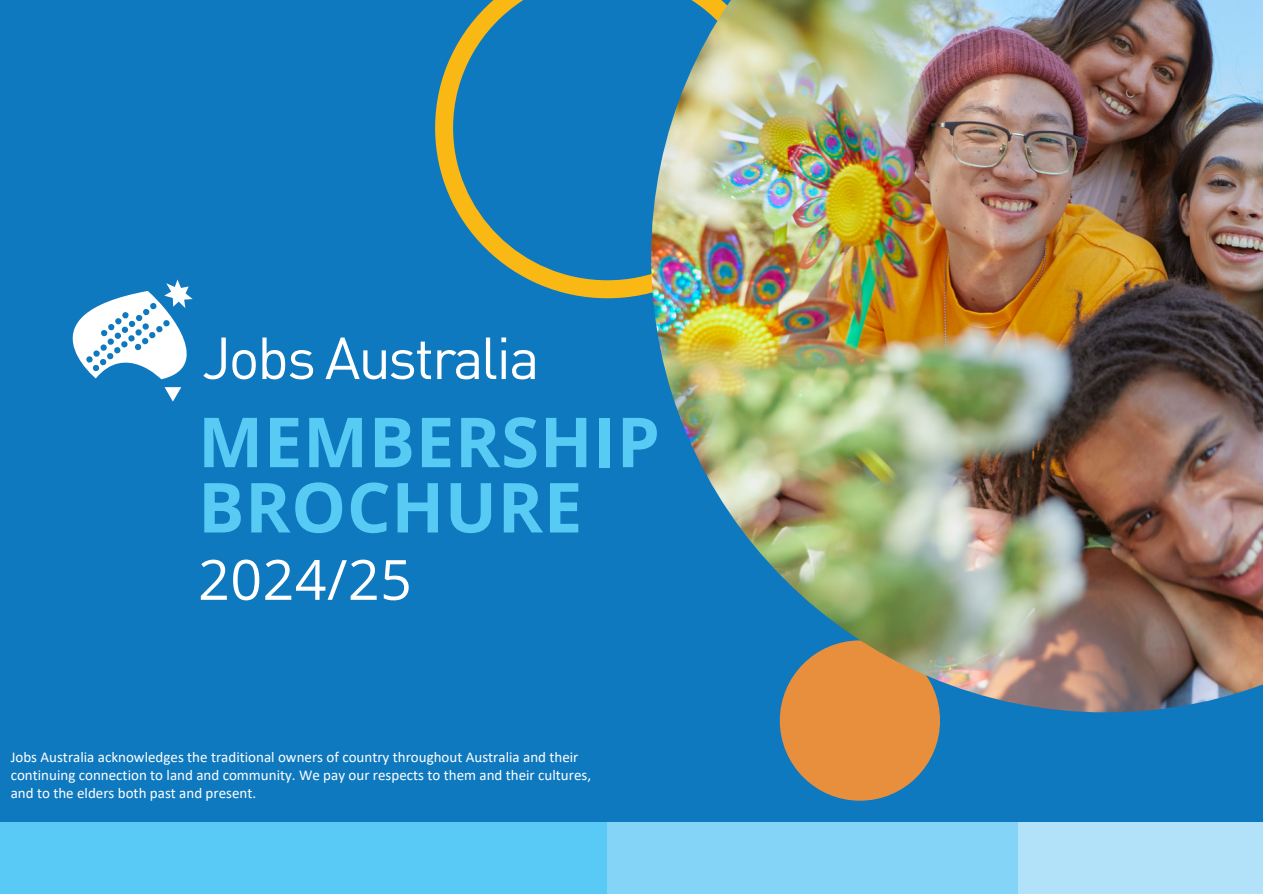
<style>
.page{position:relative;width:1263px;height:894px;background:#fff}
.page>*{position:absolute;margin:0;border:0;box-sizing:border-box;transform-origin:0 0}
.t1{font:700 69px/65.2px "Open Sans";letter-spacing:.01em;color:#57cbf4}
.t2{font:55.5px "Open Sans";letter-spacing:.01em;color:#fff}
.t3{font:15px/18px "Calibri";color:#fff}
</style>
<div class="page">
<div style="left:0;top:821px;width:607px;height:72px;background:#59caf5"></div>
<div style="left:607px;top:821px;width:411px;height:72px;background:#84d4f7"></div>
<div style="left:1018px;top:821px;width:245px;height:72px;background:#b1e2f9"></div>
<div style="left:0;top:0;width:1263px;height:821px;background:#0f79bf"></div>
<svg style="left:232px;top:350px;width:24px;height:29px"></svg>
<svg style="left:262px;top:337px;width:51px;height:42px"></svg>
<svg style="left:325px;top:337px;width:106px;height:42px"></svg>
<svg style="left:437px;top:350px;width:42px;height:29px"></svg>
<svg style="left:486px;top:337px;width:20px;height:42px"></svg>
<svg style="left:512px;top:350px;width:23px;height:29px"></svg>
<svg style="left:72px;top:279px;width:154px;height:122px"></svg>
<div style="left:780px;top:640px;width:160px;height:160px;background:#e88f3d;border-radius:50%"></div>
<svg style="left:435px;top:0;width:216px;height:298px"></svg>
<img style="left:651px;top:0;width:612px;height:712px">
<p class="t1" style="left:198px;top:407px;width:463px">MEMBERSHIP<br>BROCHURE</p>
<h2 class="t2" style="left:198px;top:540px;width:215px">2024/25</h2>
<h1 class="t3" style="left:11px;top:748px;width:582px">Jobs Australia acknowledges the traditional owners of country throughout Australia and their continuing connection to land and community. We pay our respects to them and their cultures, and to the elders both past and present.</h1>
</div>
